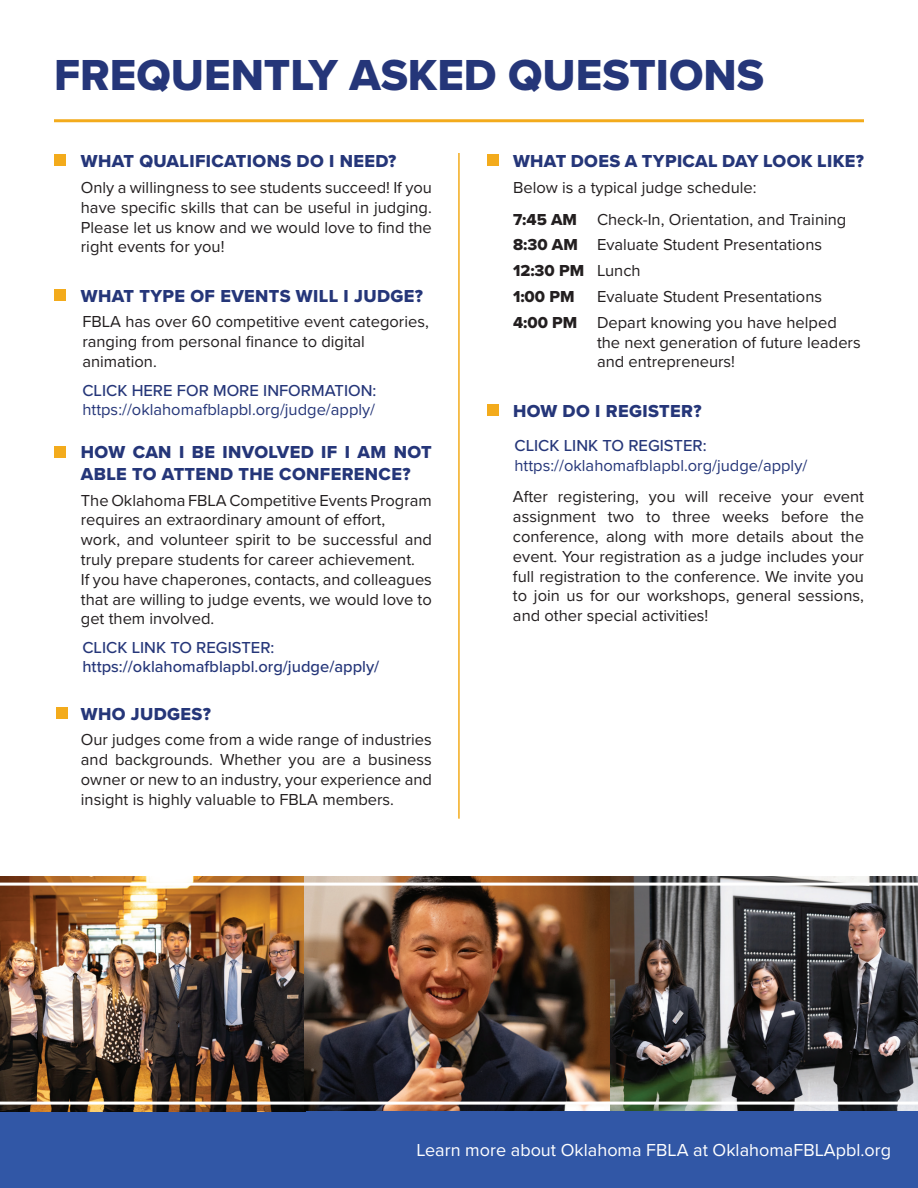
<style>
.page{position:relative;width:918px;height:1188px;background:#fff}
.page>*{position:absolute;margin:0;border:0;box-sizing:border-box;transform-origin:0 0}
.t1{font:45px "Proxima Nova Extrabld";color:#253679}
.t2{font:18px/21.6px "Proxima Nova Extrabld";letter-spacing:.02em;color:#253679}
.t3{font:18px "Proxima Nova";color:#fff}
.t4{font:16.5px/19.8px "Proxima Nova";color:#231f20}
.t5{font:500 16.5px/19.5px "Proxima Nova";color:#253679}
.t6{font:16.5px "Proxima Nova";color:#253679}
.t7{font:16.5px/25.8px "Proxima Nova Extrabld";color:#231f20}
.s1{font-family:"Proxima Nova Extrabld"}
.s2{font-family:"Proxima Nova"}
</style>
<div class="page">
<div style="left:0;top:1111px;width:918px;height:77px;background:#3157a6"></div>
<img style="left:0;top:877px;width:304px;height:234px">
<img style="left:304px;top:877px;width:306px;height:234px">
<div style="left:54px;top:154px;width:12px;height:12px;background:#f3ab1c"></div>
<div style="left:56px;top:707px;width:12px;height:12px;background:#f3ab1c"></div>
<div style="left:54px;top:289px;width:12px;height:12px;background:#f3ab1c"></div>
<div style="left:487px;top:404px;width:12px;height:12px;background:#f3ab1c"></div>
<div style="left:54px;top:446px;width:12px;height:12px;background:#f3ab1c"></div>
<div style="left:487px;top:154px;width:12px;height:12px;background:#f3ab1c"></div>
<svg style="left:610px;top:877px;width:308px;height:234px;background:#787c77"></svg>
<img style="left:0;top:883px;width:918px;height:222px">
<hr style="left:458px;top:153px;width:2px;height:666px;background:#f3ab1c">
<hr style="left:54px;top:119px;width:810px;height:3px;background:#f3ab1c">
<h1 class="t1" style="left:54px;top:41px;width:712px">FREQUENTLY ASKED QUESTIONS</h1>
<p class="t2" style="left:81px;top:150px;width:317px">WHAT QUALIFICATIONS DO I NEED?</p>
<p class="t4" style="left:81px;top:177px;width:353px;text-align:justify">Only a willingness to see students succeed! If you have specific skills that can be useful in judging.<br>Please let us know and we would love to find the right events for you!</p>
<p class="t2" style="left:81px;top:285px;width:344px">WHAT TYPE OF EVENTS WILL I JUDGE?</p>
<p class="t4" style="left:82px;top:311px;width:348px">FBLA has over 60 competitive event categories, ranging from personal finance to digital animation.</p>
<p class="t5" style="left:82px;top:380px;width:296px">CLICK HERE FOR MORE INFORMATION:</p>
<p class="t6" style="left:82px;top:397px;width:294px">https://oklahomafblapbl.org/judge/apply/</p>
<p class="t2" style="left:81px;top:441px;width:353px">HOW CAN I BE INVOLVED IF I AM NOT<br>ABLE TO ATTEND THE CONFERENCE?</p>
<p class="t4" style="left:81px;top:489px;width:353px">The Oklahoma FBLA Competitive Events Program requires an extraordinary amount of effort,<br>work, and volunteer spirit to be successful and truly prepare students for career achievement.<br>If you have chaperones, contacts, and colleagues that are willing to judge events, we would love to get them involved.</p>
<p class="t5" style="left:82px;top:637px;width:298px">CLICK LINK TO REGISTER: https://oklahomafblapbl.org/judge/apply/</p>
<p class="t2" style="left:81px;top:702px;width:132px">WHO JUDGES?</p>
<p class="t4" style="left:81px;top:729px;width:353px;text-align:justify">Our judges come from a wide range of industries and backgrounds. Whether you are a business owner or new to an industry, your experience and insight is highly valuable to FBLA members.</p>
<p class="t2" style="left:513px;top:150px;width:353px">WHAT DOES A TYPICAL DAY LOOK LIKE?</p>
<p class="t4" style="left:513px;top:171px;width:335px;line-height:31.5px">Below is a typical judge schedule:<br><span class="s1">7:45 AM</span> Check-In, Orientation, and Training</p>
<p class="t4" style="left:513px;top:234px;width:311px"><span class="s1">8:30 AM</span> Evaluate Student Presentations</p>
<p class="t7" style="left:513px;top:257px;width:129px">12:30 PM <span class="s2">Lunch<br></span>1:00 PM</p>
<p class="t4" style="left:513px;top:283px;width:325px;line-height:25.8px;text-indent:84px">Evaluate Student Presentations<br><span class="s1">4:00 PM</span> Depart knowing you have helped</p>
<p class="t4" style="left:597px;top:331px;width:265px">the next generation of future leaders and entrepreneurs!</p>
<p class="t2" style="left:513px;top:399px;width:190px">HOW DO I REGISTER?</p>
<p class="t5" style="left:514px;top:435px;width:194px">CLICK LINK TO REGISTER:</p>
<p class="t6" style="left:514px;top:453px;width:294px">https://oklahomafblapbl.org/judge/apply/</p>
<p class="t4" style="left:513px;top:486px;width:353px;text-align:justify">After registering, you will receive your event assignment two to three weeks before the conference, along with more details about the event. Your registration as a judge includes your full registration to the conference. We invite you to join us for our workshops, general sessions, and other special activities!</p>
<p class="t3" style="left:416px;top:1136px;width:476px">Learn more about Oklahoma FBLA at OklahomaFBLApbl.org</p>
</div>
